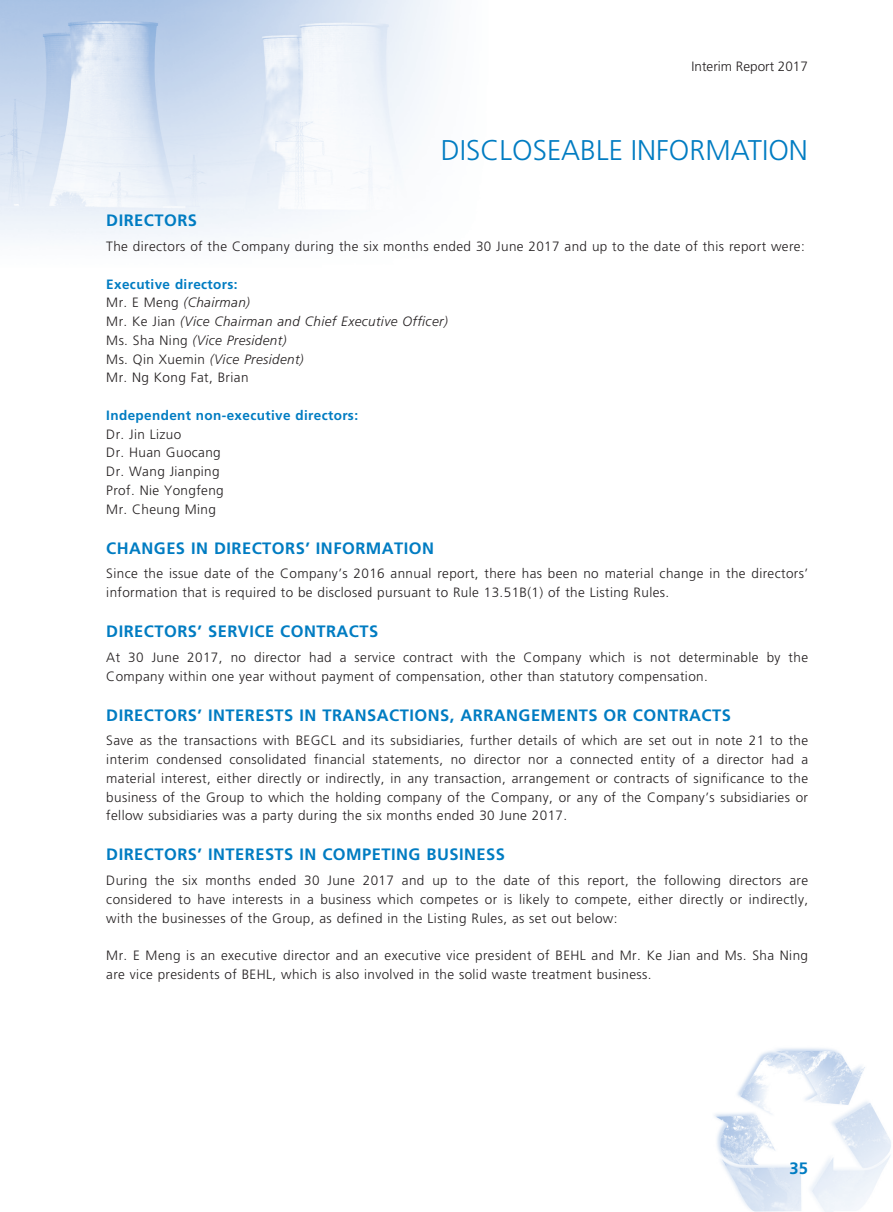
<style>
.page{position:relative;width:893px;height:1212px;background:#fff}
.page>*{position:absolute;margin:0;border:0;box-sizing:border-box;transform-origin:0 0}
.t1{font:300 28.5px "Frutiger LT Std";color:#007cc2}
.t2{font:700 16.5px "Frutiger LT Std";letter-spacing:.03em;color:#007cc2}
.t3{font:300 13.5px/18.8px "Frutiger LT Std";letter-spacing:.03em;color:#231f20}
.t4{font:italic 300 13.5px/18.8px "Frutiger LT Std";letter-spacing:.03em;color:#231f20}
.t5{font:700 13.5px "Frutiger LT Std";letter-spacing:.03em;color:#007cc2}
.t6{font:300 13.5px "Frutiger LT Std";color:#231f20}
.s1{font-weight:700;font-style:normal;color:#007cc2}
.s2{font-style:normal}
</style>
<div class="page">
<img style="left:0;top:0;width:891px;height:1212px">
<p class="t6" style="left:692px;top:58px;width:118px">Interim Report 2017</p>
<h1 class="t1" style="left:441px;top:134px;width:368px">DISCLOSEABLE INFORMATION</h1>
<p class="t2" style="left:106px;top:211px;width:92px">DIRECTORS</p>
<p class="t3" style="left:106px;top:237px;width:700px">The directors of the Company during the six months ended 30 June 2017 and up to the date of this report were:</p>
<p class="t4" style="left:106px;top:275px;width:343px"><span class="s1">Executive directors:<br></span><span class="s2">Mr. E Meng</span> (Chairman)<br><span class="s2">Mr. Ke Jian</span> (Vice Chairman and Chief Executive Officer)<br><span class="s2">Ms. Sha Ning</span> (Vice President)<br><span class="s2">Ms. Qin Xuemin</span> (Vice President)<br><span class="s2">Mr. Ng Kong Fat, Brian</span></p>
<p class="t5" style="left:106px;top:407px;width:253px">Independent non-executive directors:</p>
<p class="t3" style="left:106px;top:425px;width:119px">Dr. Jin Lizuo<br>Dr. Huan Guocang<br>Dr. Wang Jianping<br>Prof. Nie Yongfeng<br>Mr. Cheung Ming</p>
<p class="t2" style="left:106px;top:538px;width:329px">CHANGES IN DIRECTORS’ INFORMATION</p>
<p class="t3" style="left:106px;top:564px;width:703px">Since the issue date of the Company’s 2016 annual report, there has been no material change in the directors’ information that is required to be disclosed pursuant to Rule 13.51B(1) of the Listing Rules.</p>
<p class="t2" style="left:106px;top:622px;width:273px">DIRECTORS’ SERVICE CONTRACTS</p>
<p class="t3" style="left:106px;top:648px;width:703px">At 30 June 2017, no director had a service contract with the Company which is not determinable by the<br>Company within one year without payment of compensation, other than statutory compensation.</p>
<p class="t2" style="left:106px;top:705px;width:626px">DIRECTORS’ INTERESTS IN TRANSACTIONS, ARRANGEMENTS OR CONTRACTS</p>
<p class="t3" style="left:106px;top:731px;width:703px;text-align:justify">Save as the transactions with BEGCL and its subsidiaries, further details of which are set out in note 21 to the interim condensed consolidated financial statements, no director nor a connected entity of a director had a material interest, either directly or indirectly, in any transaction, arrangement or contracts of significance to the business of the Group to which the holding company of the Company, or any of the Company’s subsidiaries or fellow subsidiaries was a party during the six months ended 30 June 2017.</p>
<p class="t2" style="left:106px;top:845px;width:400px">DIRECTORS’ INTERESTS IN COMPETING BUSINESS</p>
<p class="t3" style="left:106px;top:871px;width:703px;text-align:justify">During the six months ended 30 June 2017 and up to the date of this report, the following directors are considered to have interests in a business which competes or is likely to compete, either directly or indirectly, with the businesses of the Group, as defined in the Listing Rules, as set out below:</p>
<p class="t3" style="left:106px;top:946px;width:703px">Mr. E Meng is an executive director and an executive vice president of BEHL and Mr. Ke Jian and Ms. Sha Ning are vice presidents of BEHL, which is also involved in the solid waste treatment business.</p>
<p class="t2" style="left:790px;top:1159px;width:20px">35</p>
</div>
